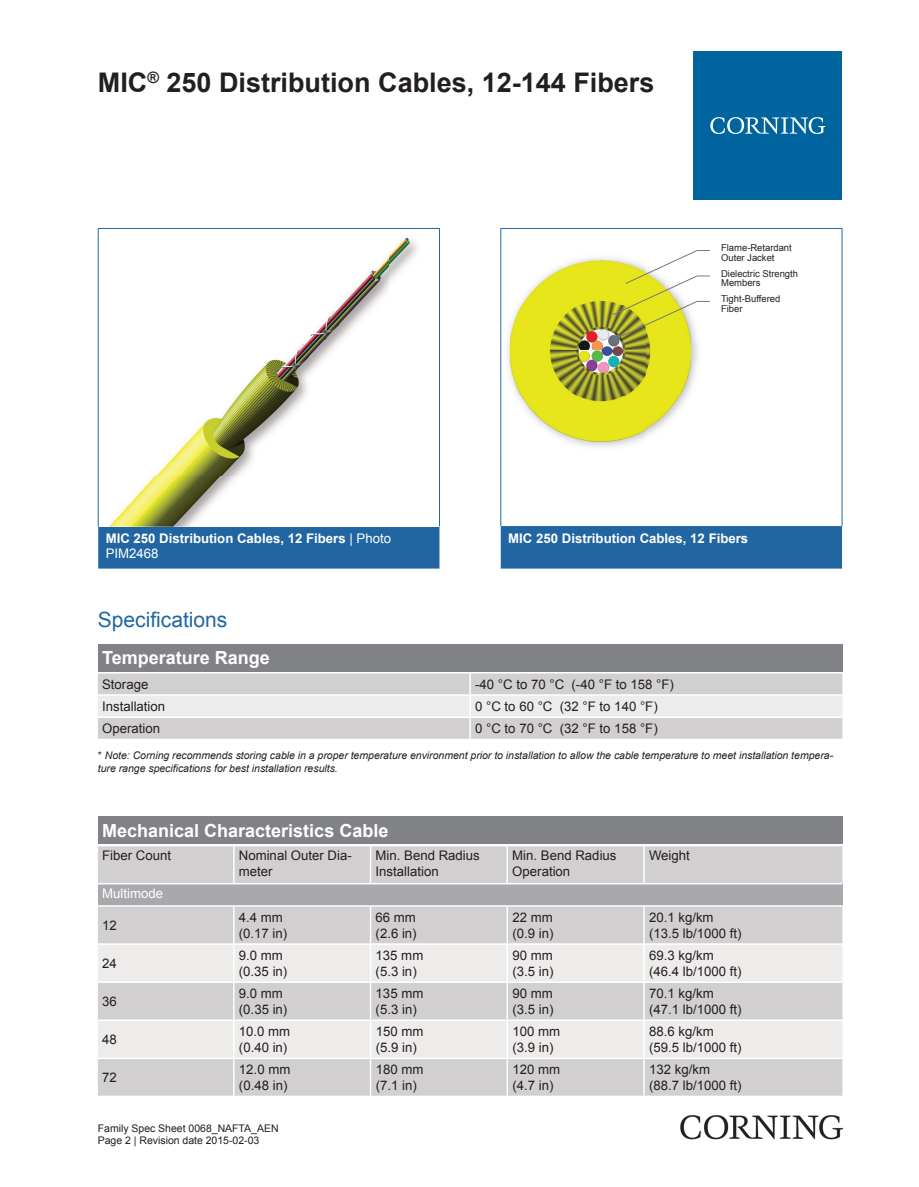
<style>
.page{position:relative;width:919px;height:1187px;background:#fff}
.page>*{position:absolute;margin:0;border:0;box-sizing:border-box;transform-origin:0 0}
.t1{font:700 27px "Arial";color:#231f20}
.t2{font:21px "Arial";color:#2166a2}
.t3{font:700 18px "Arial";color:#fff}
.t4{font:13.2px/15.9px "Arial";color:#231f20}
.t5{font:700 13.2px/15px "Arial";color:#fff}
.t6{font:13.2px "Arial";color:#fff}
.t7{font:italic 10.5px/12.6px "Arial";color:#231f20}
.t8{font:10.5px/12.6px "Arial";color:#231f20}
.t9{font:9.45px/9.4px "Arial";color:#231f20}
.s1{font-weight:400}
.s2{font-style:normal}
</style>
<div class="page">
<svg style="left:98px;top:526px;width:744px;height:42px;background:#3574aa"></svg>
<hr style="left:98px;top:229px;width:1px;height:297px;background:#2166a2">
<hr style="left:439px;top:229px;width:1px;height:297px;background:#2166a2">
<hr style="left:500px;top:229px;width:1px;height:297px;background:#2166a2">
<hr style="left:841px;top:229px;width:1px;height:297px;background:#2166a2">
<hr style="left:98px;top:228px;width:342px;height:1px;background:#2166a2">
<hr style="left:500px;top:228px;width:342px;height:1px;background:#2166a2">
<img style="left:109px;top:237px;width:308px;height:289px">
<img style="left:507px;top:258px;width:191px;height:189px">
<img style="left:510px;top:260px;width:181px;height:181px">
<svg style="left:611px;top:250px;width:98px;height:90px"></svg>
<div style="left:98px;top:643px;width:744px;height:28px;background:#808285"></div>
<div style="left:98px;top:673px;width:744px;height:65px;background:#d1cfcf"></div>
<div style="left:98px;top:695px;width:744px;height:21px;background:#edeceb"></div>
<hr style="left:469px;top:673px;width:2px;height:21px;background:#fff">
<hr style="left:469px;top:695px;width:2px;height:21px;background:#fff">
<hr style="left:469px;top:718px;width:2px;height:20px;background:#fff">
<hr style="left:98px;top:694px;width:372px;height:1px;background:#fff">
<hr style="left:470px;top:694px;width:372px;height:1px;background:#fff">
<hr style="left:98px;top:716px;width:372px;height:2px;background:#fff">
<hr style="left:470px;top:716px;width:372px;height:2px;background:#fff">
<div style="left:98px;top:816px;width:744px;height:28px;background:#808285"></div>
<div style="left:98px;top:846px;width:744px;height:249px;background:#d1cfcf"></div>
<div style="left:98px;top:883px;width:744px;height:22px;background:#a8a9ad"></div>
<svg style="left:98px;top:944px;width:744px;height:113px;background:#e4e3e2"></svg>
<hr style="left:233px;top:846px;width:1px;height:36px;background:#fff">
<hr style="left:370px;top:846px;width:1px;height:36px;background:#fff">
<hr style="left:506px;top:846px;width:2px;height:36px;background:#fff">
<hr style="left:643px;top:846px;width:1px;height:36px;background:#fff">
<hr style="left:233px;top:906px;width:1px;height:37px;background:#fff">
<hr style="left:370px;top:906px;width:1px;height:37px;background:#fff">
<hr style="left:506px;top:906px;width:2px;height:37px;background:#fff">
<hr style="left:643px;top:906px;width:1px;height:37px;background:#fff">
<hr style="left:233px;top:944px;width:1px;height:37px;background:#fff">
<hr style="left:370px;top:944px;width:1px;height:37px;background:#fff">
<hr style="left:506px;top:944px;width:2px;height:37px;background:#fff">
<hr style="left:643px;top:944px;width:1px;height:37px;background:#fff">
<hr style="left:233px;top:982px;width:1px;height:37px;background:#fff">
<hr style="left:370px;top:982px;width:1px;height:37px;background:#fff">
<hr style="left:506px;top:982px;width:2px;height:37px;background:#fff">
<hr style="left:643px;top:982px;width:1px;height:37px;background:#fff">
<hr style="left:233px;top:1020px;width:1px;height:37px;background:#fff">
<hr style="left:370px;top:1020px;width:1px;height:37px;background:#fff">
<hr style="left:506px;top:1020px;width:2px;height:37px;background:#fff">
<hr style="left:643px;top:1020px;width:1px;height:37px;background:#fff">
<hr style="left:233px;top:1058px;width:1px;height:37px;background:#fff">
<hr style="left:370px;top:1058px;width:1px;height:37px;background:#fff">
<hr style="left:506px;top:1058px;width:2px;height:37px;background:#fff">
<hr style="left:643px;top:1058px;width:1px;height:37px;background:#fff">
<hr style="left:98px;top:882px;width:136px;height:2px;background:#fff">
<hr style="left:234px;top:882px;width:136px;height:2px;background:#fff">
<hr style="left:370px;top:882px;width:137px;height:2px;background:#fff">
<hr style="left:507px;top:882px;width:137px;height:2px;background:#fff">
<hr style="left:644px;top:882px;width:198px;height:2px;background:#fff">
<hr style="left:98px;top:905px;width:136px;height:1px;background:#fff">
<hr style="left:234px;top:905px;width:136px;height:1px;background:#fff">
<hr style="left:370px;top:905px;width:137px;height:1px;background:#fff">
<hr style="left:507px;top:905px;width:137px;height:1px;background:#fff">
<hr style="left:644px;top:905px;width:198px;height:1px;background:#fff">
<hr style="left:98px;top:943px;width:136px;height:1px;background:#fff">
<hr style="left:234px;top:943px;width:136px;height:1px;background:#fff">
<hr style="left:370px;top:943px;width:137px;height:1px;background:#fff">
<hr style="left:507px;top:943px;width:137px;height:1px;background:#fff">
<hr style="left:644px;top:943px;width:198px;height:1px;background:#fff">
<hr style="left:98px;top:981px;width:136px;height:1px;background:#fff">
<hr style="left:234px;top:981px;width:136px;height:1px;background:#fff">
<hr style="left:370px;top:981px;width:137px;height:1px;background:#fff">
<hr style="left:507px;top:981px;width:137px;height:1px;background:#fff">
<hr style="left:644px;top:981px;width:198px;height:1px;background:#fff">
<hr style="left:98px;top:1019px;width:136px;height:1px;background:#fff">
<hr style="left:234px;top:1019px;width:136px;height:1px;background:#fff">
<hr style="left:370px;top:1019px;width:137px;height:1px;background:#fff">
<hr style="left:507px;top:1019px;width:137px;height:1px;background:#fff">
<hr style="left:644px;top:1019px;width:198px;height:1px;background:#fff">
<hr style="left:98px;top:1057px;width:136px;height:1px;background:#fff">
<hr style="left:234px;top:1057px;width:136px;height:1px;background:#fff">
<hr style="left:370px;top:1057px;width:137px;height:1px;background:#fff">
<hr style="left:507px;top:1057px;width:137px;height:1px;background:#fff">
<hr style="left:644px;top:1057px;width:198px;height:1px;background:#fff">
<div style="left:693px;top:51px;width:149px;height:149px;background:#00649e"></div>
<svg style="left:710px;top:117px;width:115px;height:17px"></svg>
<img style="left:680px;top:1115px;width:162px;height:24px">
<h1 class="t1" style="left:98px;top:64px;width:558px">MIC<sup>®</sup> 250 Distribution Cables, 12-144 Fibers</h1>
<p class="t9" style="left:721px;top:243px;width:72px">Flame-Retardant<br>Outer Jacket</p>
<p class="t9" style="left:721px;top:269px;width:78px">Dielectric Strength<br>Members</p>
<p class="t9" style="left:721px;top:294px;width:61px">Tight-Buffered<br>Fiber</p>
<p class="t5" style="left:106px;top:531px;width:287px">MIC 250 Distribution Cables, 12 Fibers <span class="s1">| Photo<br>PIM2468</span></p>
<p class="t5" style="left:508px;top:531px;width:241px">MIC 250 Distribution Cables, 12 Fibers</p>
<h2 class="t2" style="left:98px;top:605px;width:131px">Specifications</h2>
<h3 class="t3" style="left:102px;top:645px;width:169px">Temperature Range</h3>
<p class="t4" style="left:102px;top:676px;width:48px">Storage</p>
<p class="t4" style="left:475px;top:676px;width:200px">-40 °C to 70 °C (-40 °F to 158 °F)</p>
<p class="t4" style="left:102px;top:698px;width:65px">Installation</p>
<p class="t4" style="left:475px;top:698px;width:184px">0 °C to 60 °C (32 °F to 140 °F)</p>
<p class="t4" style="left:102px;top:720px;width:59px">Operation</p>
<p class="t4" style="left:475px;top:720px;width:184px">0 °C to 70 °C (32 °F to 158 °F)</p>
<p class="t7" style="left:98px;top:749px;width:736px"><span class="s2">*</span> Note: Corning recommends storing cable in a proper temperature environment prior to installation to allow the cable temperature to meet installation tempera&shy;ture range specifications for best installation results.</p>
<h3 class="t3" style="left:102px;top:818px;width:288px">Mechanical Characteristics Cable</h3>
<p class="t4" style="left:102px;top:847px;width:70px">Fiber Count</p>
<p class="t4" style="left:239px;top:847px;width:114px">Nominal Outer Dia&shy;meter</p>
<p class="t4" style="left:375px;top:847px;width:106px">Min. Bend Radius<br>Installation</p>
<p class="t4" style="left:512px;top:847px;width:106px">Min. Bend Radius<br>Operation</p>
<p class="t4" style="left:649px;top:847px;width:42px">Weight</p>
<p class="t6" style="left:102px;top:884px;width:62px">Multimode</p>
<p class="t4" style="left:102px;top:917px;width:16px">12</p>
<p class="t4" style="left:239px;top:909px;width:50px">4.4 mm (0.17 in)</p>
<p class="t4" style="left:375px;top:909px;width:43px">66 mm (2.6 in)</p>
<p class="t4" style="left:512px;top:909px;width:43px">22 mm (0.9 in)</p>
<p class="t4" style="left:649px;top:909px;width:94px">20.1 kg/km (13.5 lb/1000 ft)</p>
<p class="t4" style="left:102px;top:955px;width:16px">24</p>
<p class="t4" style="left:239px;top:947px;width:50px">9.0 mm (0.35 in)</p>
<p class="t4" style="left:375px;top:947px;width:49px">135 mm (5.3 in)</p>
<p class="t4" style="left:512px;top:947px;width:43px">90 mm (3.5 in)</p>
<p class="t4" style="left:649px;top:947px;width:94px">69.3 kg/km (46.4 lb/1000 ft)</p>
<p class="t4" style="left:102px;top:993px;width:16px">36</p>
<p class="t4" style="left:239px;top:985px;width:50px">9.0 mm (0.35 in)</p>
<p class="t4" style="left:375px;top:985px;width:49px">135 mm (5.3 in)</p>
<p class="t4" style="left:512px;top:985px;width:43px">90 mm (3.5 in)</p>
<p class="t4" style="left:649px;top:985px;width:94px">70.1 kg/km (47.1 lb/1000 ft)</p>
<p class="t4" style="left:102px;top:1031px;width:16px">48</p>
<p class="t4" style="left:239px;top:1023px;width:53px">10.0 mm (0.40 in)</p>
<p class="t4" style="left:375px;top:1023px;width:49px">150 mm (5.9 in)</p>
<p class="t4" style="left:512px;top:1023px;width:49px">100 mm (3.9 in)</p>
<p class="t4" style="left:649px;top:1023px;width:94px">88.6 kg/km (59.5 lb/1000 ft)</p>
<p class="t4" style="left:102px;top:1069px;width:16px">72</p>
<p class="t4" style="left:239px;top:1061px;width:53px">12.0 mm (0.48 in)</p>
<p class="t4" style="left:375px;top:1061px;width:49px">180 mm (7.1 in)</p>
<p class="t4" style="left:512px;top:1061px;width:49px">120 mm (4.7 in)</p>
<p class="t4" style="left:649px;top:1061px;width:94px">132 kg/km (88.7 lb/1000 ft)</p>
<p class="t8" style="left:98px;top:1121px;width:182px">Family Spec Sheet 0068_NAFTA_AEN<br>Page 2 | Revision date 2015-02-03</p>
</div>
